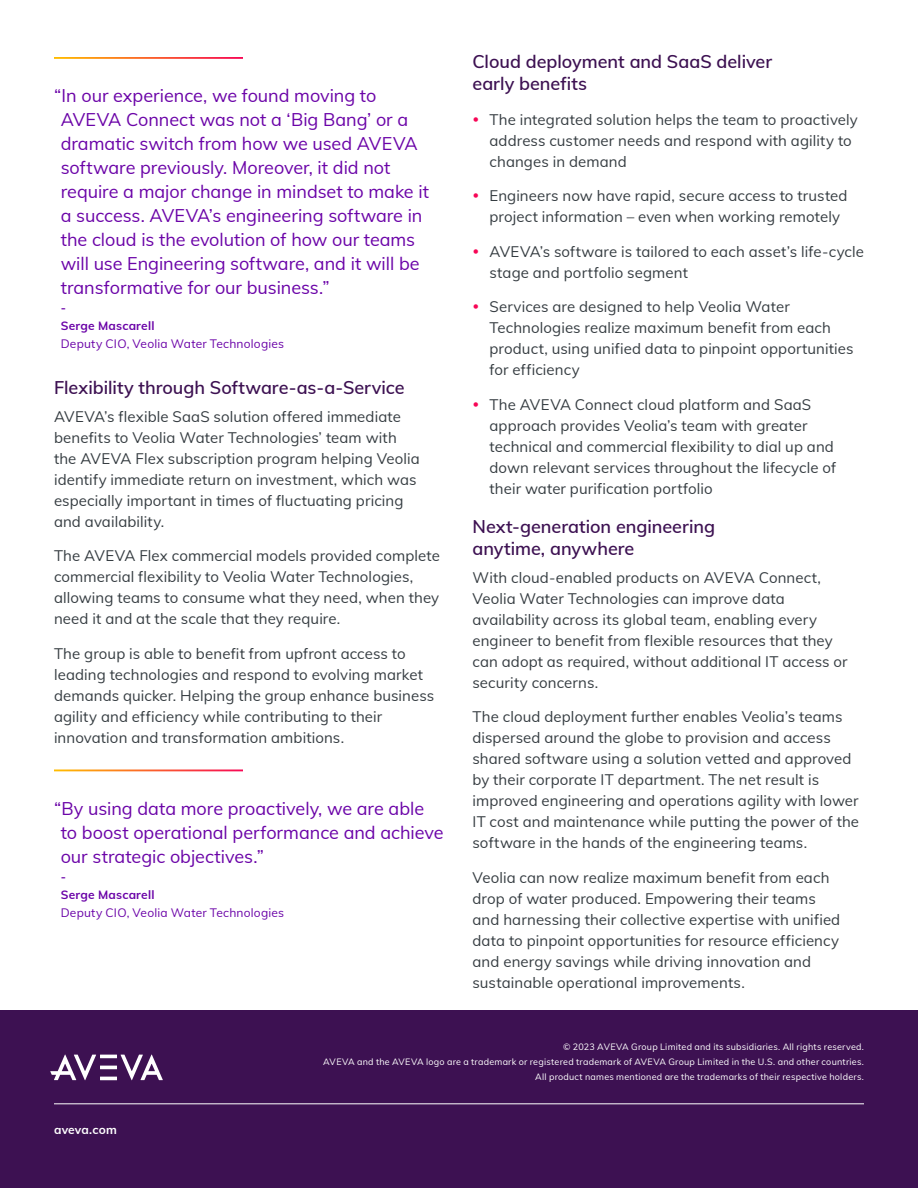
<style>
.page{position:relative;width:918px;height:1188px;background:#fff}
.page>*{position:absolute;margin:0;border:0;box-sizing:border-box;transform-origin:0 0}
.Pull_Quote{font:18px/24px "Muli";color:#6b04a8}
.Subheadlines_1{font:600 18px/22.5px "Muli";color:#3d1152}
.Body_Copy{font:15px/21px "Muli";letter-spacing:.005em;color:#363d42}
.Pull_Quote_Author_Ti{font:12px "Muli";letter-spacing:.02em;color:#6b04a8}
.Pull_Quote_Author_Na{font:700 12px/18px "Muli";letter-spacing:.02em;color:#6b04a8}
.t1{font:700 12px "Muli";letter-spacing:.015em;color:#fff}
.t2{font:9px/15px "Muli";letter-spacing:.025em;color:#fff;text-align:right}
</style>
<div class="page">
<div style="left:0;top:1010px;width:918px;height:178px;background:#3d1152"></div>
<hr style="left:100px;top:1077px;width:17px;height:3px;background:#fff">
<hr style="left:100px;top:1066px;width:17px;height:3px;background:#fff">
<hr style="left:100px;top:1055px;width:17px;height:3px;background:#fff">
<svg style="left:50px;top:1055px;width:46px;height:25px"></svg>
<svg style="left:121px;top:1055px;width:42px;height:25px"></svg>
<hr style="left:54px;top:1104px;width:810px;height:1px;background:#fff">
<p class="Pull_Quote" style="left:61px;top:83px;width:370px;text-indent:-7px">“In our experience, we found moving to AVEVA Connect was not a ‘Big Bang’ or a dramatic switch from how we used AVEVA software previously. Moreover, it did not require a major change in mindset to make it a success. AVEVA’s engineering software in the cloud is the evolution of how our teams will use Engineering software, and it will be transformative for our business.”</p>
<p class="Pull_Quote_Author_Na" style="left:61px;top:298px;width:95px">-<br>Serge Mascarell</p>
<p class="Pull_Quote_Author_Ti" style="left:61px;top:335px;width:225px">Deputy CIO, Veolia Water Technologies</p>
<p class="Subheadlines_1" style="left:54px;top:375px;width:352px">Flexibility through Software-as-a-Service</p>
<p class="Body_Copy" style="left:54px;top:405px;width:367px">AVEVA’s flexible SaaS solution offered immediate benefits to Veolia Water Technologies’ team with the AVEVA Flex subscription program helping Veolia identify immediate return on investment, which was especially important in times of fluctuating pricing and availability.</p>
<p class="Body_Copy" style="left:54px;top:544px;width:387px">The AVEVA Flex commercial models provided complete commercial flexibility to Veolia Water Technologies, allowing teams to consume what they need, when they need it and at the scale that they require.</p>
<p class="Body_Copy" style="left:54px;top:642px;width:382px">The group is able to benefit from upfront access to leading technologies and respond to evolving market demands quicker. Helping the group enhance business agility and efficiency while contributing to their innovation and transformation ambitions.</p>
<p class="Pull_Quote" style="left:61px;top:795px;width:384px;text-indent:-7px">“By using data more proactively, we are able to boost operational performance and achieve our strategic objectives.”</p>
<p class="Pull_Quote_Author_Na" style="left:61px;top:867px;width:7px">-</p>
<p class="Pull_Quote_Author_Na" style="left:61px;top:885px;width:95px">Serge Mascarell</p>
<p class="Pull_Quote_Author_Ti" style="left:61px;top:904px;width:225px">Deputy CIO, Veolia Water Technologies</p>
<p class="Subheadlines_1" style="left:472px;top:49px;width:301px">Cloud deployment and SaaS deliver early benefits</p>
<p class="Body_Copy" style="left:490px;top:108px;width:370px">The integrated solution helps the team to proactively address customer needs and respond with agility to changes in demand</p>
<p class="Body_Copy" style="left:490px;top:184px;width:360px">Engineers now have rapid, secure access to trusted project information – even when working remotely</p>
<p class="Body_Copy" style="left:490px;top:240px;width:376px">AVEVA’s software is tailored to each asset’s life-cycle stage and portfolio segment</p>
<p class="Body_Copy" style="left:490px;top:295px;width:366px">Services are designed to help Veolia Water Technologies realize maximum benefit from each product, using unified data to pinpoint opportunities for efficiency</p>
<p class="Body_Copy" style="left:490px;top:393px;width:348px">The AVEVA Connect cloud platform and SaaS approach provides Veolia’s team with greater technical and commercial flexibility to dial up and down relevant services throughout the lifecycle of their water purification portfolio</p>
<p class="Subheadlines_1" style="left:472px;top:514px;width:244px">Next-generation engineering anytime, anywhere</p>
<p class="Body_Copy" style="left:472px;top:566px;width:377px">With cloud-enabled products on AVEVA Connect, Veolia Water Technologies can improve data availability across its global team, enabling every engineer to benefit from flexible resources that they can adopt as required, without additional IT access or security concerns.</p>
<p class="Body_Copy" style="left:472px;top:706px;width:388px">The cloud deployment further enables Veolia’s teams dispersed around the globe to provision and access shared software using a solution vetted and approved by their corporate IT department. The net result is improved engineering and operations agility with lower IT cost and maintenance while putting the power of the software in the hands of the engineering teams.</p>
<p class="Body_Copy" style="left:472px;top:866px;width:369px">Veolia can now realize maximum benefit from each drop of water produced. Empowering their teams and harnessing their collective expertise with unified data to pinpoint opportunities for resource efficiency and energy savings while driving innovation and sustainable operational improvements.</p>
<p class="t1" style="left:54px;top:1121px;width:64px">aveva.com</p>
<p class="t2" style="left:323px;top:1039px;width:542px">© 2023 AVEVA Group Limited and its subsidiaries. All rights reserved.<br>AVEVA and the AVEVA logo are a trademark or registered trademark of AVEVA Group Limited in the U.S. and other countries.<br>All product names mentioned are the trademarks of their respective holders.</p>
</div>
